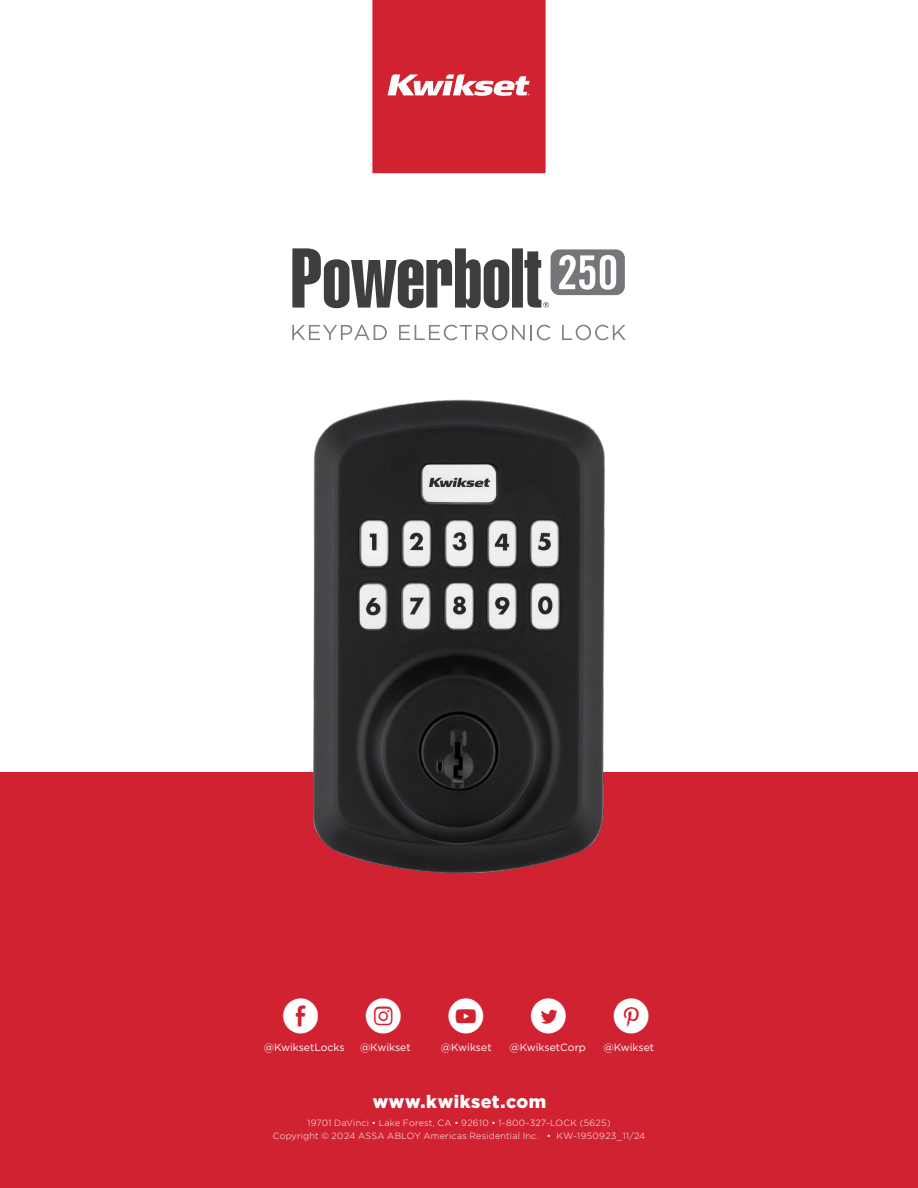
<style>
.page{position:relative;width:918px;height:1188px;background:#fff}
.page>*{position:absolute;margin:0;border:0;box-sizing:border-box;transform-origin:0 0}
.Paragraph_Style_1{font:34.5px "Social Media Circled";color:#fff}
.Paragraph_Style_1-2{font:900 18px "Gotham";letter-spacing:.03em;color:#fff}
.t1{font:10.5px "Gotham";color:#fff}
.Paragraph_Style_1-3{font:300 9px/13.5px "Gotham";letter-spacing:.03em;color:#fff;text-align:center}
</style>
<div class="page">
<div style="left:0;top:772px;width:918px;height:416px;background:#d12231"></div>
<img style="left:313px;top:399px;width:292px;height:475px">
<svg style="left:372px;top:0;width:174px;height:173px;background:#d32e3d"></svg>
<svg style="left:292px;top:325px;width:95px;height:15px"></svg>
<svg style="left:399px;top:325px;width:151px;height:15px"></svg>
<svg style="left:562px;top:325px;width:64px;height:15px"></svg>
<div style="left:551px;top:249px;width:74px;height:46px;background:#757679;border-radius:9px"></div>
<svg style="left:559px;top:255px;width:57px;height:35px"></svg>
<svg style="left:292px;top:248px;width:257px;height:60px"></svg>
<p class="Paragraph_Style_1" style="left:283px;top:998px;width:38px">E</p>
<p class="Paragraph_Style_1" style="left:366px;top:998px;width:38px">Q</p>
<p class="Paragraph_Style_1" style="left:448px;top:998px;width:38px">M</p>
<p class="Paragraph_Style_1" style="left:531px;top:998px;width:38px">D</p>
<p class="Paragraph_Style_1" style="left:613px;top:998px;width:38px">A</p>
<p class="t1" style="left:264px;top:1041px;width:83px">@KwiksetLocks</p>
<p class="t1" style="left:360px;top:1041px;width:52px">@Kwikset</p>
<p class="t1" style="left:441px;top:1041px;width:52px">@Kwikset</p>
<p class="t1" style="left:510px;top:1041px;width:78px">@KwiksetCorp</p>
<p class="t1" style="left:604px;top:1041px;width:52px">@Kwikset</p>
<p class="Paragraph_Style_1-2" style="left:373px;top:1089px;width:175px">www.kwikset.com</p>
<p class="Paragraph_Style_1-3" style="left:273px;top:1116px;width:374px">19701 DaVinci • Lake Forest, CA • 92610 • 1-800-327-LOCK (5625)<br>Copyright © 2024 ASSA ABLOY Americas Residential Inc. • KW-1950923_11/24</p>
</div>
